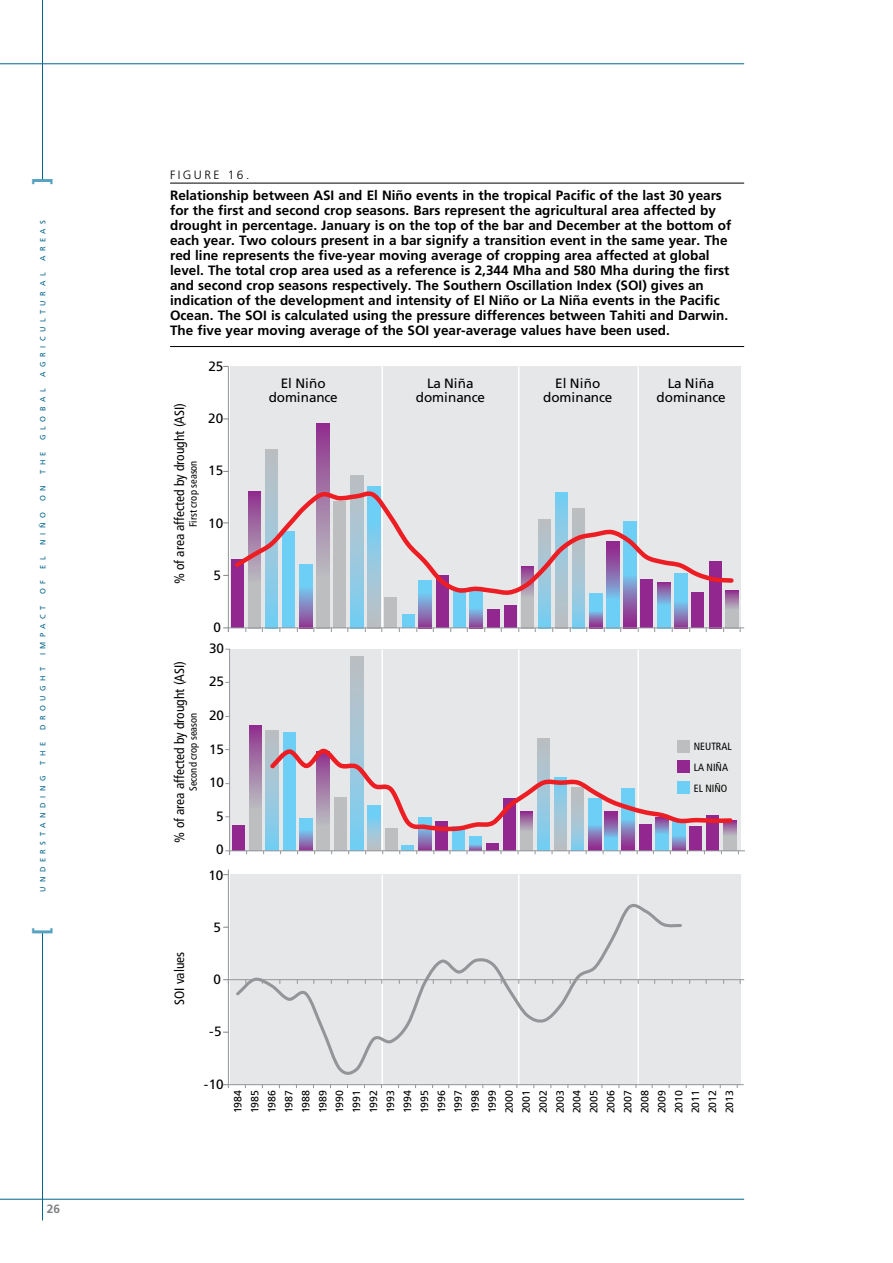
<style>
.page{position:relative;width:893px;height:1263px;background:#fff}
.page>*{position:absolute;margin:0;border:0;box-sizing:border-box;transform-origin:0 0}
.t1{font:700 22.8px "Frutiger LT Std";color:#56a2c1}
.t2{font:700 13.5px/15px "Frutiger LT Std";color:#000}
.t3{font:13.5px/13.5px "Frutiger LT Std";letter-spacing:-.005em;color:#000;text-align:center}
.t4{font:condensed 13.5px "Frutiger LT Std";color:#000}
.t5{font:300 12px "Frutiger LT Std";letter-spacing:.2em;color:#000}
.t6{font:700 12px "Frutiger LT Std";color:#808285}
.t7{font:10.5px/17px "Frutiger LT Std";letter-spacing:-.005em;color:#000;text-align:justify}
.t8{font:condensed 10.5px/20.7px "Frutiger LT Std";color:#000}
.t9{font:7.5px "Frutiger LT Std";letter-spacing:.61em;color:#00648b}
</style>
<div class="page">
<hr style="left:0;top:1199px;width:744px;height:1px;background:#00648b">
<hr style="left:0;top:63px;width:744px;height:1px;background:#00648b">
<hr style="left:42px;top:0;width:1px;height:180px;background:#00648b">
<hr style="left:42px;top:931px;width:1px;height:289px;background:#00648b">
<hr style="left:170px;top:183px;width:574px;height:1px;background:#000">
<hr style="left:170px;top:346px;width:574px;height:1px;background:#000">
<div style="left:230px;top:366px;width:510px;height:262px;background:#e6e7e8"></div>
<hr style="left:381px;top:366px;width:2px;height:262px;background:#fff">
<hr style="left:518px;top:366px;width:1px;height:262px;background:#fff">
<hr style="left:637px;top:366px;width:2px;height:262px;background:#fff">
<div style="left:230px;top:649px;width:510px;height:202px;background:#e6e7e8"></div>
<hr style="left:381px;top:649px;width:2px;height:202px;background:#fff">
<hr style="left:518px;top:649px;width:1px;height:202px;background:#fff">
<hr style="left:637px;top:649px;width:2px;height:202px;background:#fff">
<div style="left:230px;top:875px;width:510px;height:210px;background:#e6e7e8"></div>
<hr style="left:381px;top:875px;width:2px;height:210px;background:#fff">
<hr style="left:518px;top:875px;width:1px;height:210px;background:#fff">
<hr style="left:637px;top:875px;width:2px;height:210px;background:#fff">
<div style="left:232px;top:824px;width:13px;height:26px;background:#92278f"></div>
<svg style="left:249px;top:725px;width:13px;height:125px;background:#ac8faf"></svg>
<div style="left:266px;top:730px;width:12px;height:120px;background:#b8bfc4"></div>
<div style="left:283px;top:732px;width:13px;height:118px;background:#6dcff6"></div>
<div style="left:351px;top:656px;width:13px;height:194px;background:#b1c3cd"></div>
<div style="left:537px;top:739px;width:13px;height:111px;background:#b9bec2"></div>
<svg style="left:735px;top:821px;width:1px;height:29px"></svg>
<div style="left:231px;top:559px;width:13px;height:69px;background:#92278f"></div>
<div style="left:248px;top:491px;width:13px;height:137px;background:#bcbec0"></div>
<svg style="left:265px;top:449px;width:13px;height:178px"></svg>
<div style="left:282px;top:532px;width:13px;height:96px;background:#6dcff6"></div>
<svg style="left:299px;top:597px;width:13px;height:30px"></svg>
<svg style="left:316px;top:423px;width:13px;height:204px"></svg>
<div style="left:333px;top:502px;width:13px;height:126px;background:#bcbec0"></div>
<svg style="left:350px;top:475px;width:13px;height:152px"></svg>
<div style="left:367px;top:487px;width:13px;height:141px;background:#b4c1c8"></div>
<div style="left:385px;top:597px;width:12px;height:31px;background:#bcbec0"></div>
<svg style="left:419px;top:597px;width:12px;height:30px"></svg>
<div style="left:436px;top:575px;width:12px;height:53px;background:#92278f"></div>
<div style="left:453px;top:589px;width:13px;height:39px;background:#6dcff6"></div>
<svg style="left:470px;top:597px;width:13px;height:30px"></svg>
<div style="left:487px;top:610px;width:13px;height:18px;background:#92278f"></div>
<div style="left:504px;top:606px;width:13px;height:22px;background:#92278f"></div>
<div style="left:521px;top:566px;width:13px;height:62px;background:#bcbec0"></div>
<svg style="left:538px;top:597px;width:13px;height:30px"></svg>
<div style="left:555px;top:493px;width:13px;height:135px;background:#b6c0c6"></div>
<svg style="left:572px;top:597px;width:13px;height:30px"></svg>
<svg style="left:589px;top:597px;width:13px;height:30px"></svg>
<div style="left:606px;top:541px;width:13px;height:87px;background:#6dcff6"></div>
<svg style="left:623px;top:597px;width:13px;height:30px"></svg>
<div style="left:640px;top:579px;width:13px;height:49px;background:#92278f"></div>
<svg style="left:657px;top:597px;width:13px;height:30px"></svg>
<svg style="left:674px;top:597px;width:13px;height:30px"></svg>
<svg style="left:726px;top:591px;width:12px;height:36px"></svg>
<div style="left:709px;top:561px;width:12px;height:67px;background:#92278f"></div>
<div style="left:692px;top:593px;width:12px;height:35px;background:#92278f"></div>
<svg style="left:235px;top:488px;width:501px;height:109px"></svg>
<div style="left:402px;top:614px;width:12px;height:14px;background:#6dcff6"></div>
<hr style="left:228px;top:366px;width:1px;height:266px;background:#939598">
<hr style="left:228px;top:627px;width:516px;height:1px;background:#939598">
<svg style="left:223px;top:627px;width:5px;height:5px"></svg>
<hr style="left:229px;top:649px;width:1px;height:205px;background:#939598">
<hr style="left:230px;top:850px;width:514px;height:1px;background:#939598">
<svg style="left:233px;top:898px;width:451px;height:182px"></svg>
<hr style="left:228px;top:869px;width:1px;height:216px;background:#939598">
<hr style="left:228px;top:979px;width:516px;height:1px;background:#939598">
<svg style="left:223px;top:979px;width:5px;height:5px"></svg>
<hr style="left:228px;top:1084px;width:516px;height:1px;background:#939598">
<svg style="left:223px;top:1084px;width:6px;height:4px"></svg>
<svg style="left:263px;top:746px;width:472px;height:108px"></svg>
<div style="left:677px;top:740px;width:13px;height:13px;background:#bcbec0"></div>
<div style="left:677px;top:761px;width:13px;height:12px;background:#92278f"></div>
<div style="left:677px;top:781px;width:13px;height:13px;background:#6dcff6"></div>
<h1 class="t1" style="left:28px;top:185px;width:9px;rotate:-90deg">]</h1>
<p class="t9" style="left:38px;top:261px;width:43px;rotate:-90deg">Areas</p>
<p class="t9" style="left:38px;top:377px;width:106px;rotate:-90deg">Agricu ltu ral</p>
<p class="t9" style="left:38px;top:440px;width:53px;rotate:-90deg">G lobal</p>
<p class="t9" style="left:38px;top:474px;width:24px;rotate:-90deg">the</p>
<p class="t9" style="left:38px;top:501px;width:17px;rotate:-90deg">o n</p>
<p class="t9" style="left:38px;top:545px;width:34px;rotate:-90deg">N iño</p>
<p class="t9" style="left:38px;top:569px;width:14px;rotate:-90deg">E l</p>
<p class="t9" style="left:38px;top:594px;width:16px;rotate:-90deg">o f</p>
<p class="t9" style="left:38px;top:655px;width:52px;rotate:-90deg">impact</p>
<p class="t9" style="left:38px;top:730px;width:65px;rotate:-90deg">drou ght</p>
<p class="t9" style="left:38px;top:764px;width:24px;rotate:-90deg">the</p>
<p class="t9" style="left:38px;top:892px;width:118px;rotate:-90deg">Understanding</p>
<h1 class="t1" style="left:28px;top:934px;width:9px;rotate:-90deg">[</h1>
<p class="t6" style="left:47px;top:1202px;width:15px">26</p>
<p class="t5" style="left:170px;top:168px;width:81px">FI GUR E 16.</p>
<p class="t2" style="left:170px;top:188px;width:563px">Relationship between ASI and El Niño events in the tropical Pacific of the last 30 years for the first and second crop seasons. Bars represent the agricultural area affected by drought in percentage. January is on the top of the bar and December at the bottom of each year. Two colours present in a bar signify a transition event in the same year. The red line represents the five-year moving average of cropping area affected at global level. The total crop area used as a reference is 2,344 Mha and 580 Mha during the first and second crop seasons respectively. The Southern Oscillation Index (SOI) gives an indication of the development and intensity of El Niño or La Niña events in the Pacific Ocean. The SOI is calculated using the pressure differences between Tahiti and Darwin.<br>The five year moving average of the SOI year-average values have been used.</p>
<p class="t3" style="left:208px;top:359px;width:16px">25</p>
<p class="t4" style="left:172px;top:584px;width:183px;rotate:-90deg">% of area affected by drought (ASI)</p>
<p class="t8" style="left:183px;top:527px;width:68px;rotate:-90deg">First crop season</p>
<p class="t3" style="left:208px;top:412px;width:16px">20</p>
<p class="t3" style="left:208px;top:464px;width:16px">15</p>
<p class="t3" style="left:208px;top:516px;width:16px">10</p>
<p class="t3" style="left:214px;top:569px;width:9px">5</p>
<p class="t4" style="left:172px;top:843px;width:183px;rotate:-90deg">% of area affected by drought (ASI)</p>
<p class="t8" style="left:183px;top:791px;width:80px;rotate:-90deg">Second crop season</p>
<p class="t3" style="left:214px;top:621px;width:9px">0</p>
<p class="t3" style="left:209px;top:641px;width:16px">30</p>
<p class="t3" style="left:209px;top:675px;width:16px">25</p>
<p class="t3" style="left:209px;top:708px;width:16px">20</p>
<p class="t3" style="left:209px;top:742px;width:16px">15</p>
<p class="t3" style="left:209px;top:776px;width:16px">10</p>
<p class="t3" style="left:216px;top:809px;width:9px">5</p>
<p class="t3" style="left:216px;top:843px;width:9px">0</p>
<p class="t3" style="left:208px;top:868px;width:16px">10</p>
<p class="t3" style="left:269px;top:377px;width:71px">El Niño dominance</p>
<p class="t3" style="left:543px;top:377px;width:71px">El Niño dominance</p>
<p class="t3" style="left:416px;top:377px;width:71px">La Niña dominance</p>
<p class="t3" style="left:657px;top:377px;width:71px">La Niña dominance</p>
<p class="t8" style="left:694px;top:736px;width:39px">NEUTRAL<br>LA NIÑA<br>EL NIÑO</p>
<p class="t4" style="left:172px;top:1005px;width:55px;rotate:-90deg">SOI values</p>
<p class="t3" style="left:214px;top:920px;width:9px">5</p>
<p class="t3" style="left:214px;top:973px;width:9px">0</p>
<p class="t3" style="left:209px;top:1025px;width:14px">-5</p>
<p class="t3" style="left:204px;top:1077px;width:22px">-10</p>
<p class="t7" style="left:229px;top:1113px;width:25px;rotate:-90deg">1984<br>1985<br>1986<br>1987<br>1988<br>1989<br>1990<br>1991<br>1992<br>1993<br>1994<br>1995<br>1996<br>1997<br>1998<br>1999<br>2000<br>2001<br>2002<br>2003<br>2004<br>2005<br>2006<br>2007<br>2008<br>2009<br>2010<br>2011<br>2012<br>2013</p>
</div>
